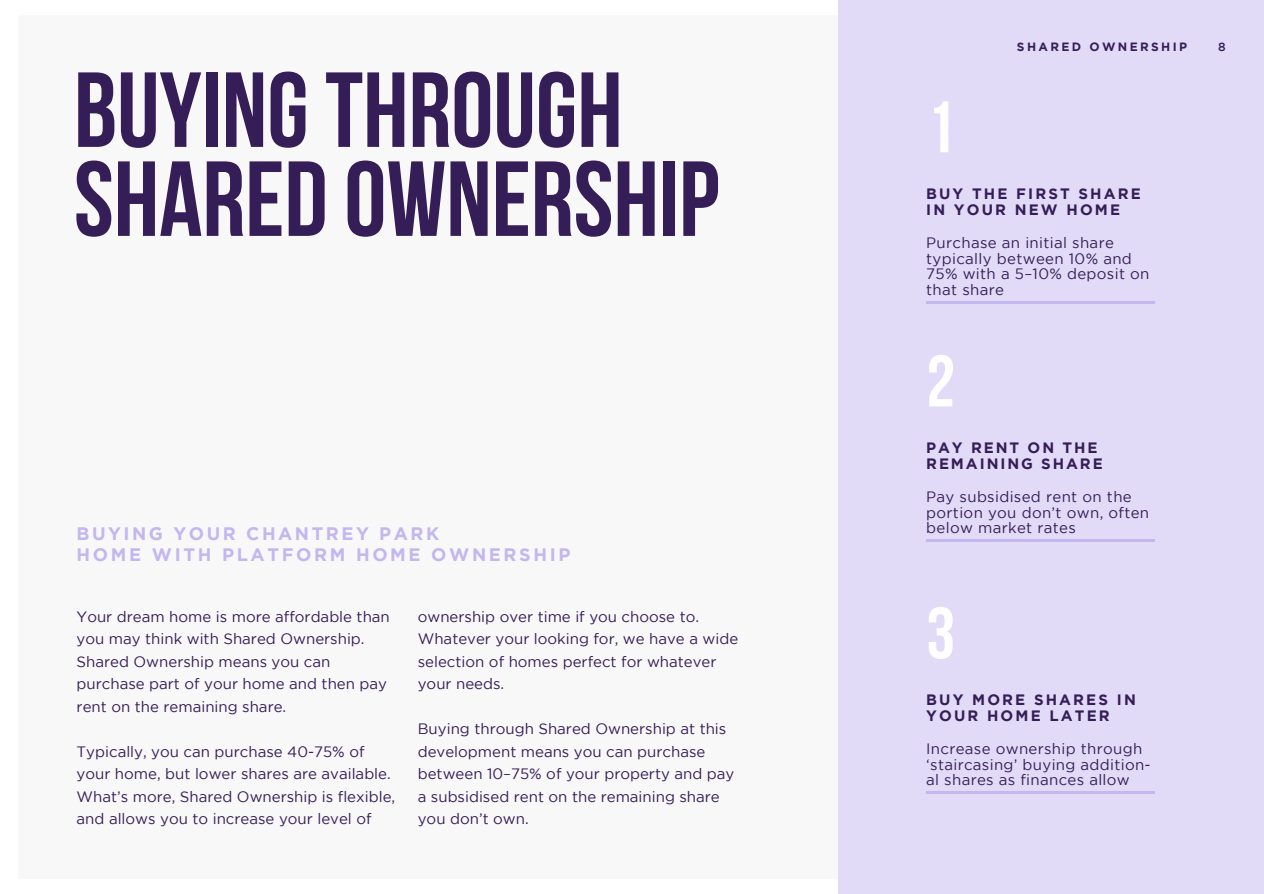
<style>
.page{position:relative;width:1264px;height:894px;background:#fff}
.page>*{position:absolute;margin:0;border:0;box-sizing:border-box;transform-origin:0 0}
.t1{font:700 106.35px/88.9px "Bebas Neue";color:#351d57}
.t2{font:700 72.75px "Bebas Neue";color:#fff}
.t3{font:700 18px/21px "Gotham";letter-spacing:.145em;color:#c4b6ef}
.t4{font:15px/22.5px "Gotham";color:#351d57}
.t5{font:15px/15.8px "Gotham";letter-spacing:.02em;color:#351d57}
.t6{font:700 15px/15.8px "Gotham";letter-spacing:.14em;color:#351d57}
.t7{font:700 12px "Gotham";letter-spacing:.195em;color:#351d57}
.t8{font:500 12px "Gotham";color:#351d57}
</style>
<div class="page">
<div style="left:19px;top:17px;width:1225px;height:859px;background:#f8f8f8"></div>
<div style="left:838px;top:0;width:425px;height:893px;background:#e2dbf7"></div>
<hr style="left:926px;top:302px;width:227px;height:1px;background:#c4b6ef">
<hr style="left:926px;top:539px;width:227px;height:2px;background:#c4b6ef">
<hr style="left:926px;top:791px;width:227px;height:1px;background:#c4b6ef">
<h1 class="t1" style="left:74px;top:76px;width:647px">BUYINGTHROUGH<br>SHARED OWNERSHIP</h1>
<p class="t3" style="left:77px;top:524px;width:495px">BUYING YOUR CHANTREY PARK<br>HOME WITH PLATFORM HOME OWNERSHIP</p>
<p class="t4" style="left:77px;top:606px;width:315px">Your dream home is more affordable than you may think with Shared Ownership.<br>Shared Ownership means you can purchase part of your home and then pay rent on the remaining share.</p>
<p class="t4" style="left:77px;top:741px;width:320px">Typically, you can purchase 40-75% of your home, but lower shares are available.<br>What’s more, Shared Ownership is flexible, and allows you to increase your level of</p>
<p class="t4" style="left:418px;top:606px;width:322px">ownership over time if you choose to.<br>Whatever your looking for, we have a wide selection of homes perfect for whatever your needs.</p>
<p class="t4" style="left:418px;top:718px;width:318px">Buying through Shared Ownership at this development means you can purchase between 10–75% of your property and pay a subsidised rent on the remaining share you don’t own.</p>
<h2 class="t2" style="left:926px;top:98px;width:30px">1</h2>
<p class="t7" style="left:1016px;top:42px;width:172px">SHARED OWNERSHIP</p>
<p class="t8" style="left:1217px;top:42px;width:9px">8</p>
<p class="t6" style="left:926px;top:186px;width:216px">BUY THE FIRST SHARE<br>IN YOUR NEW HOME</p>
<p class="t5" style="left:926px;top:235px;width:225px">Purchase an initial share typically between 10% and<br>75% with a 5–10% deposit on that share</p>
<h2 class="t2" style="left:926px;top:351px;width:30px">2</h2>
<p class="t6" style="left:926px;top:440px;width:178px">PAY RENT ON THE<br>REMAINING SHARE</p>
<p class="t5" style="left:926px;top:489px;width:224px">Pay subsidised rent on the portion you don’t own, often below market rates</p>
<h2 class="t2" style="left:926px;top:603px;width:30px">3</h2>
<p class="t6" style="left:926px;top:692px;width:211px">BUY MORE SHARES IN<br>YOUR HOME LATER</p>
<p class="t5" style="left:926px;top:741px;width:226px">Increase ownership through ‘staircasing’ buying addition&shy;al shares as finances allow</p>
</div>
